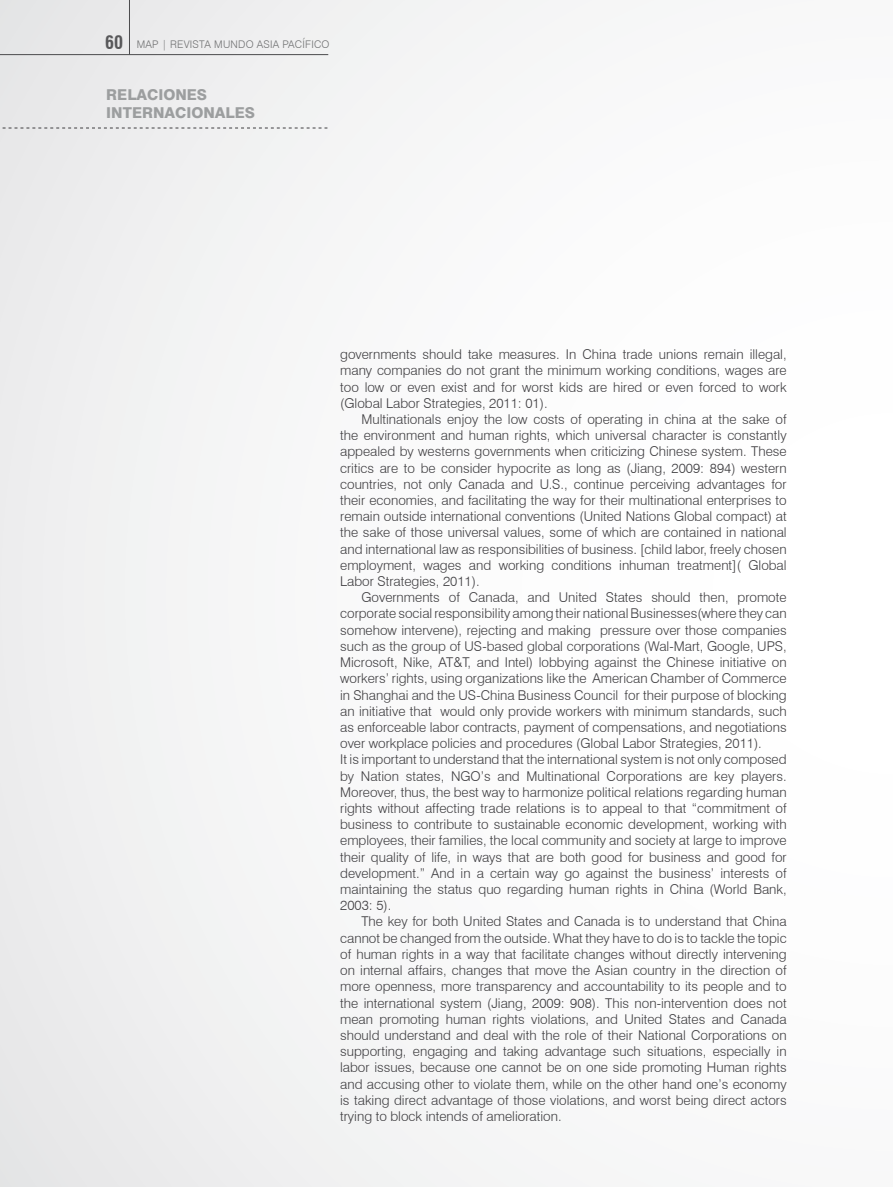
<style>
.page{position:relative;width:893px;height:1187px;background:#fff}
.page>*{position:absolute;margin:0;border:0;box-sizing:border-box;transform-origin:0 0}
.t1{font:800 15px/18px "Swiss 721 BT";color:#9c9e9f}
.t2{font:300 13.5px/16.2px "Swiss 721 BT";color:#3e3d40;text-align:justify}
.t3{font:300 10.5px "Swiss 721 BT";letter-spacing:.02em;color:#707172}
.s1{font-weight:700;font-stretch:condensed;font-size:18px;color:#58585a}
</style>
<div class="page">
<div style="left:0;top:0;width:893px;height:1186px;background:#f8f8f8"></div>
<hr style="left:0;top:54px;width:328px;height:1px;background:#4b4b4d">
<hr style="left:129px;top:0;width:1px;height:55px;background:#4b4b4d">
<svg style="left:0;top:128px;width:327px;height:1px"></svg>
<p class="t3" style="left:105px;top:38px;width:226px"><span class="s1">60</span> MAP | REVISTA MUNDO ASIA PACÍFICO</p>
<p class="t1" style="left:106px;top:85px;width:150px">RELACIONES<br>INTERNACIONALES</p>
<p class="t2" style="left:340px;top:346px;width:448px">governments should take measures. In China trade unions remain illegal, many companies do not grant the minimum working conditions, wages are too low or even exist and for worst kids are hired or even forced to work (Global Labor Strategies, 2011: 01).</p>
<p class="t2" style="left:340px;top:411px;width:448px;text-indent:21px">Multinationals enjoy the low costs of operating in china at the sake of the environment and human rights, which universal character is constantly appealed by westerns governments when criticizing Chinese system. These critics are to be consider hypocrite as long as (Jiang, 2009: 894) western countries, not only Canada and U.S., continue perceiving advantages for their economies, and facilitating the way for their multinational enterprises to remain outside international conventions (United Nations Global compact) at the sake of those universal values, some of which are contained in national and international law as responsibilities of business. [child labor, freely chosen employment, wages and working conditions inhuman treatment]( Global Labor Strategies, 2011).</p>
<p class="t2" style="left:340px;top:589px;width:448px;text-align:left;text-indent:21px">Governments of Canada, and United States should then, promote corporate social responsibility among their national Businesses(where they can somehow intervene), rejecting and making pressure over those companies such as the group of US-based global corporations (Wal-Mart, Google, UPS, Microsoft, Nike, AT&amp;T, and Intel) lobbying against the Chinese initiative on workers’ rights, using organizations like the American Chamber of Commerce in Shanghai and the US-China Business Council for their purpose of blocking an initiative that would only provide workers with minimum standards, such as enforceable labor contracts, payment of compensations, and negotiations over workplace policies and procedures (Global Labor Strategies, 2011).<br>It is important to understand that the international system is not only composed by Nation states, NGO’s and Multinational Corporations are key players.<br>Moreover, thus, the best way to harmonize political relations regarding human rights without affecting trade relations is to appeal to that “commitment of business to contribute to sustainable economic development, working with employees, their families, the local community and society at large to improve their quality of life, in ways that are both good for business and good for development.” And in a certain way go against the business’ interests of maintaining the status quo regarding human rights in China (World Bank, 2003: 5).</p>
<p class="t2" style="left:340px;top:913px;width:448px;text-indent:21px">The key for both United States and Canada is to understand that China cannot be changed from the outside. What they have to do is to tackle the topic of human rights in a way that facilitate changes without directly intervening on internal affairs, changes that move the Asian country in the direction of more openness, more transparency and accountability to its people and to the international system (Jiang, 2009: 908). This non-intervention does not mean promoting human rights violations, and United States and Canada should understand and deal with the role of their National Corporations on supporting, engaging and taking advantage such situations, especially in labor issues, because one cannot be on one side promoting Human rights and accusing other to violate them, while on the other hand one’s economy is taking direct advantage of those violations, and worst being direct actors trying to block intends of amelioration.</p>
</div>
